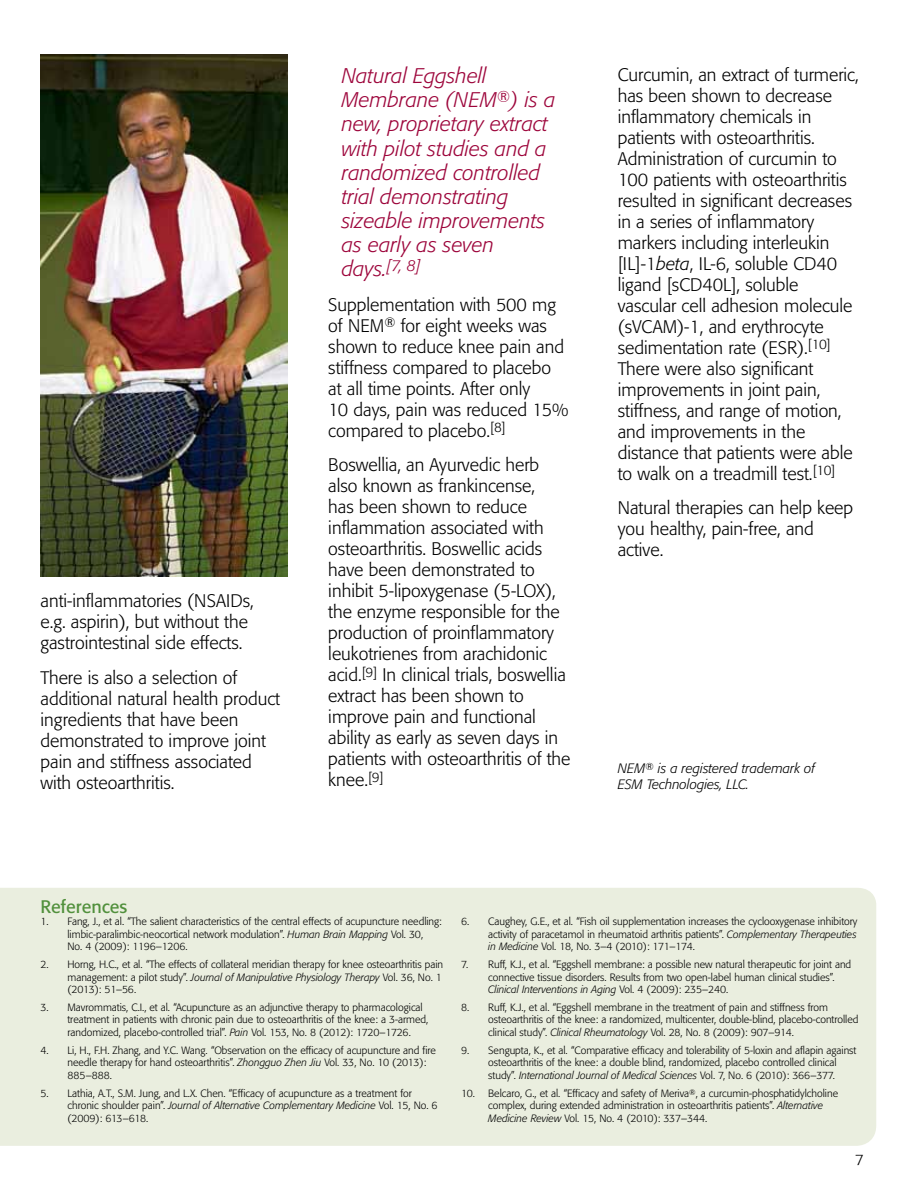
<style>
.page{position:relative;width:918px;height:1188px;background:#fff}
.page>*{position:absolute;margin:0;border:0;box-sizing:border-box;transform-origin:0 0}
.t1{font:italic 300 21px/24.2px "Formata";color:#9d053b}
.t2{font:300 18px/21px "Formata";color:#000}
.t3{font:18px "Formata";color:#51903c}
.t4{font:300 15px "Formata";color:#000}
.t5{font:italic 300 13.5px/16.2px "Formata";color:#000}
.t6{font:300 10.5px/12px "Formata";color:#000}
.s1{font-style:italic}
</style>
<div class="page">
<div style="left:0;top:888px;width:876px;height:258px;background:#eaeedf"></div>
<img style="left:40px;top:54px;width:247px;height:523px">
<h2 class="t2" style="left:40px;top:591px;width:215px">anti-inflammatories (NSAIDs, e.g. aspirin), but without the gastrointestinal side effects.</h2>
<h2 class="t2" style="left:40px;top:667px;width:241px">There is also a selection of additional natural health product ingredients that have been demonstrated to improve joint pain and stiffness associated with osteoarthritis.</h2>
<h1 class="t1" style="left:342px;top:64px;width:215px">Natural Eggshell<br>Membrane (NEM<sup>®</sup>) is a new, proprietary extract with pilot studies and a randomized controlled trial demonstrating sizeable improvements as early as seven days.<sup>[7,</sup> <sup>8]</sup></h1>
<h2 class="t2" style="left:328px;top:294px;width:242px">Supplementation with 500 mg of NEM<sup>®</sup> for eight weeks was shown to reduce knee pain and stiffness compared to placebo at all time points. After only<br>10 days, pain was reduced 15% compared to placebo.<sup>[8]</sup></h2>
<p class="t2" style="left:328px;top:455px;width:244px">Boswellia, an Ayurvedic herb also known as frankincense,<br>has been shown to reduce inflammation associated with osteoarthritis. Boswellic acids have been demonstrated to inhibit 5-lipoxygenase (5-LOX), the enzyme responsible for the production of proinflammatory leukotrienes from arachidonic acid.<sup>[9]</sup> In clinical trials, boswellia extract has been shown to improve pain and functional ability as early as seven days in patients with osteoarthritis of the knee.<sup>[9]</sup></p>
<p class="t2" style="left:618px;top:64px;width:243px">Curcumin, an extract of turmeric, has been shown to decrease inflammatory chemicals in patients with osteoarthritis.<br>Administration of curcumin to<br>100 patients with osteoarthritis resulted in significant decreases in a series of inflammatory markers including interleukin [IL]‑1<span class="s1">beta</span>, IL-6, soluble CD40 ligand [sCD40L], soluble vascular cell adhesion molecule (sVCAM)-1, and erythrocyte sedimentation rate (ESR).<sup>[10]<br></sup>There were also significant improvements in joint pain, stiffness, and range of motion, and improvements in the distance that patients were able to walk on a treadmill test.<sup>[10]</sup></p>
<h2 class="t2" style="left:618px;top:498px;width:237px">Natural therapies can help keep you healthy, pain-free, and active.</h2>
<p class="t5" style="left:618px;top:761px;width:199px">NEM<sup>®</sup> is a registered trademark of<br>ESM Technologies, LLC.</p>
<h2 class="t3" style="left:40px;top:896px;width:88px">References</h2>
<p class="t6" style="left:67px;top:916px;width:376px;text-indent:-27px">1. Fang, J., et al. “The salient characteristics of the central effects of acupuncture needling: limbic-paralimbic-neocortical network modulation”. <span class="s1">Human Brain Mapping</span> Vol. 30,<br>No. 4 (2009): 1196–1206.</p>
<p class="t6" style="left:67px;top:959px;width:377px;text-align:justify;text-indent:-27px">2. Horng, H.C., et al. “The effects of collateral meridian therapy for knee osteoarthritis pain management: a pilot study”. <span class="s1">Journal of Manipulative Physiology Therapy</span> Vol. 36, No. 1 (2013): 51–56.</p>
<p class="t6" style="left:67px;top:1002px;width:362px;text-indent:-27px">3. Mavrommatis, C.I., et al. “Acupuncture as an adjunctive therapy to pharmacological treatment in patients with chronic pain due to osteoarthritis of the knee: a 3-armed, randomized, placebo-controlled trial”. <span class="s1">Pain</span> Vol. 153, No. 8 (2012): 1720–1726.</p>
<p class="t6" style="left:67px;top:1045px;width:370px;text-indent:-27px">4. Li, H., F.H. Zhang, and Y.C. Wang. “Observation on the efficacy of acupuncture and fire needle therapy for hand osteoarthritis”. <span class="s1">Zhongguo Zhen Jiu</span> Vol. 33, No. 10 (2013):<br>885–888.</p>
<p class="t6" style="left:67px;top:1088px;width:372px;text-indent:-27px">5. Lathia, A.T., S.M. Jung, and L.X. Chen. “Efficacy of acupuncture as a treatment for chronic shoulder pain”. <span class="s1">Journal of Alternative Complementary Medicine</span> Vol. 15, No. 6 (2009): 613–618.</p>
<p class="t6" style="left:488px;top:916px;width:371px;text-align:justify;text-indent:-27px">6. Caughey, G.E., et al. “Fish oil supplementation increases the cyclooxygenase inhibitory activity of paracetamol in rheumatoid arthritis patients”. <span class="s1">Complementary Therapeuties in Medicine</span> Vol. 18, No. 3–4 (2010): 171–174.</p>
<p class="t6" style="left:488px;top:959px;width:365px;text-indent:-27px">7. Ruff, K.J., et al. “Eggshell membrane: a possible new natural therapeutic for joint and connective tissue disorders. Results from two open-label human clinical studies”.<br><span class="s1">Clinical Interventions in Aging</span> Vol. 4 (2009): 235–240.</p>
<p class="t6" style="left:488px;top:1002px;width:372px;text-indent:-27px">8. Ruff, K.J., et al. “Eggshell membrane in the treatment of pain and stiffness from osteoarthritis of the knee: a randomized, multicenter, double-blind, placebo-controlled clinical study”. <span class="s1">Clinical Rheumatology</span> Vol. 28, No. 8 (2009): 907–914.</p>
<p class="t6" style="left:488px;top:1045px;width:370px;text-indent:-27px">9. Sengupta, K., et al. “Comparative efficacy and tolerability of 5-loxin and aflapin against osteoarthritis of the knee: a double blind, randomized, placebo controlled clinical study”. <span class="s1">International Journal of Medical Sciences</span> Vol. 7, No. 6 (2010): 366–377.</p>
<p class="t6" style="left:488px;top:1088px;width:351px;text-indent:-27px">10. Belcaro, G., et al. “Efficacy and safety of Meriva<sup>®</sup>, a curcumin-phosphatidylcholine complex, during extended administration in osteoarthritis patients”. <span class="s1">Alternative<br>Medicine Review</span> Vol. 15, No. 4 (2010): 337–344.</p>
<h3 class="t4" style="left:855px;top:1151px;width:10px">7</h3>
</div>
